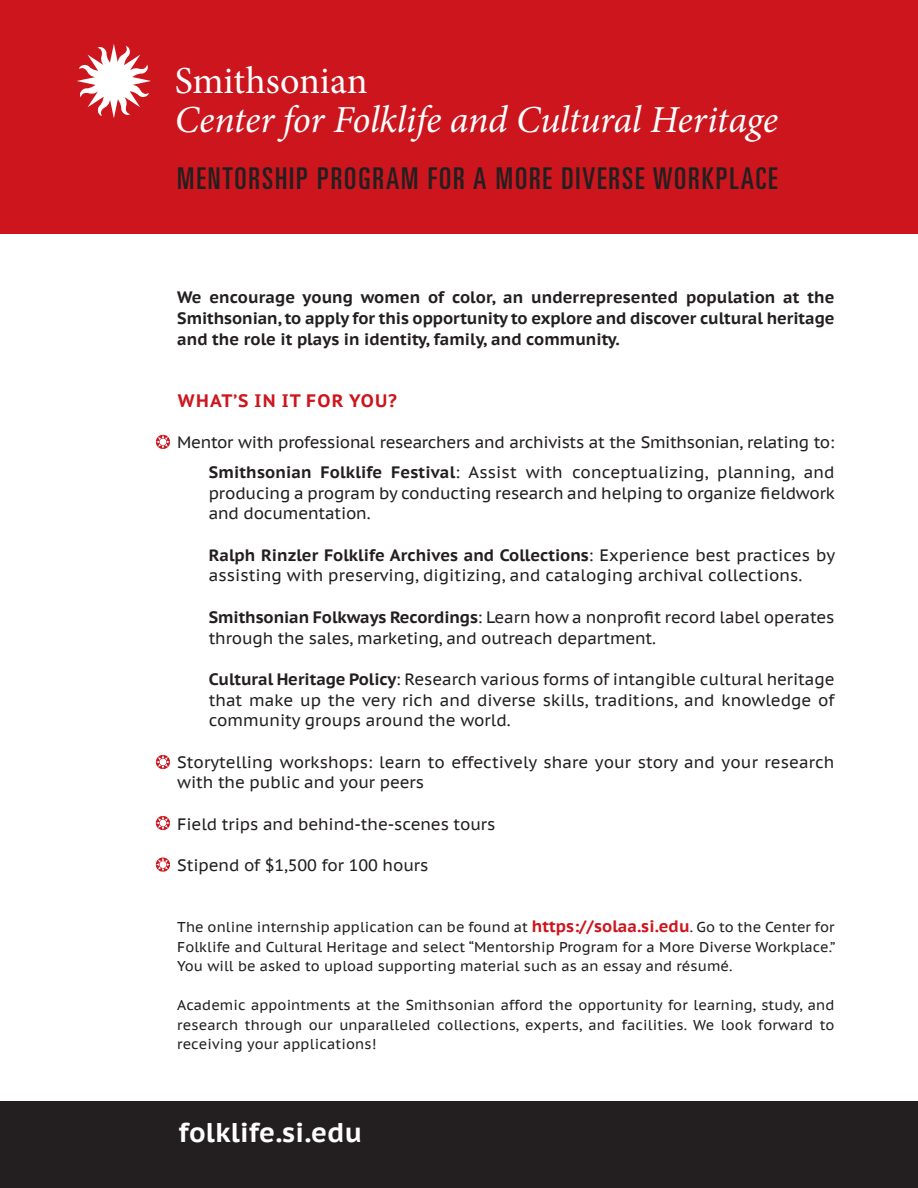
<style>
.page{position:relative;width:918px;height:1188px;background:#fff}
.page>*{position:absolute;margin:0;border:0;box-sizing:border-box;transform-origin:0 0}
.t1{font:italic 38.25px/38.2px "Minion Pro";letter-spacing:-.01em;color:#fff}
.t2{font:ultra-condensed 30px "Univers";letter-spacing:.065em;color:#231f20}
.t3{font:700 27px "PT Sans Caption";letter-spacing:.01em;color:#fff}
.t4{font:700 18px "PT Sans Caption";letter-spacing:.07em;color:#cd151d}
.t5{font:16.5px/20.7px "PT Sans Caption";letter-spacing:-.005em;color:#231f20}
.t6{font:700 16.5px/20.7px "PT Sans Caption";color:#231f20;text-align:justify}
.t7{font:14.25px/19.5px "PT Sans Caption";letter-spacing:.005em;color:#231f20;text-align:justify}
.s1{font-style:normal}
.s2{font-weight:700}
.s3{font-weight:700;font-size:16.5px;color:#cd151d}
</style>
<div class="page">
<div style="left:0;top:0;width:918px;height:233px;background:#cd151d"></div>
<div style="left:0;top:1102px;width:918px;height:86px;background:#231f20"></div>
<svg style="left:77px;top:44px;width:74px;height:74px"></svg>
<svg style="left:156px;top:435px;width:14px;height:14px"></svg>
<svg style="left:156px;top:755px;width:14px;height:14px"></svg>
<svg style="left:156px;top:816px;width:14px;height:14px"></svg>
<svg style="left:156px;top:858px;width:14px;height:14px"></svg>
<p class="t1" style="left:175px;top:62px;width:605px"><span class="s1">Smithsonian<br></span>Center for Folklife and Cultural Heritage</p>
<p class="t2" style="left:177px;top:162px;width:602px">MENTORSHIP PROGRAM FOR A MORE DIVERSE WORKPLACE</p>
<p class="t6" style="left:177px;top:287px;width:659px">We encourage young women of color, an underrepresented population at the Smithsonian, to apply for this opportunity to explore and discover cultural heritage and the role it plays in identity, family, and community.</p>
<p class="t4" style="left:178px;top:388px;width:220px">WHAT’S IN IT FOR YOU?</p>
<p class="t5" style="left:177px;top:432px;width:659px">Mentor with professional researchers and archivists at the Smithsonian, relating to:</p>
<p class="t5" style="left:209px;top:461px;width:628px;text-align:justify"><span class="s2">Smithsonian Folklife Festival</span>: Assist with conceptualizing, planning, and producing a program by conducting research and helping to organize fieldwork and documentation.</p>
<p class="t5" style="left:209px;top:544px;width:628px"><span class="s2">Ralph Rinzler Folklife Archives and Collections</span>: Experience best practices by assisting with preserving, digitizing, and cataloging archival collections.</p>
<p class="t5" style="left:209px;top:606px;width:627px"><span class="s2">Smithsonian Folkways Recordings</span>: Learn how a nonprofit record label operates through the sales, marketing, and outreach department.</p>
<p class="t5" style="left:209px;top:668px;width:627px;text-align:justify"><span class="s2">Cultural Heritage Policy</span>: Research various forms of intangible cultural heritage that make up the very rich and diverse skills, traditions, and knowledge of community groups around the world.</p>
<p class="t5" style="left:177px;top:751px;width:659px">Storytelling workshops: learn to effectively share your story and your research with the public and your peers</p>
<p class="t5" style="left:177px;top:813px;width:320px">Field trips and behind-the-scenes tours</p>
<p class="t5" style="left:177px;top:855px;width:253px">Stipend of $1,500 for 100 hours</p>
<p class="t7" style="left:177px;top:917px;width:660px">The online internship application can be found at <span class="s3">https://solaa.si.edu</span>. Go to the Center for Folklife and Cultural Heritage and select “Mentorship Program for a More Diverse Workplace.” You will be asked to upload supporting material such as an essay and résumé.</p>
<p class="t7" style="left:177px;top:995px;width:659px">Academic appointments at the Smithsonian afford the opportunity for learning, study, and research through our unparalleled collections, experts, and facilities. We look forward to receiving your applications!</p>
<p class="t3" style="left:179px;top:1115px;width:185px">folklife.si.edu</p>
</div>
